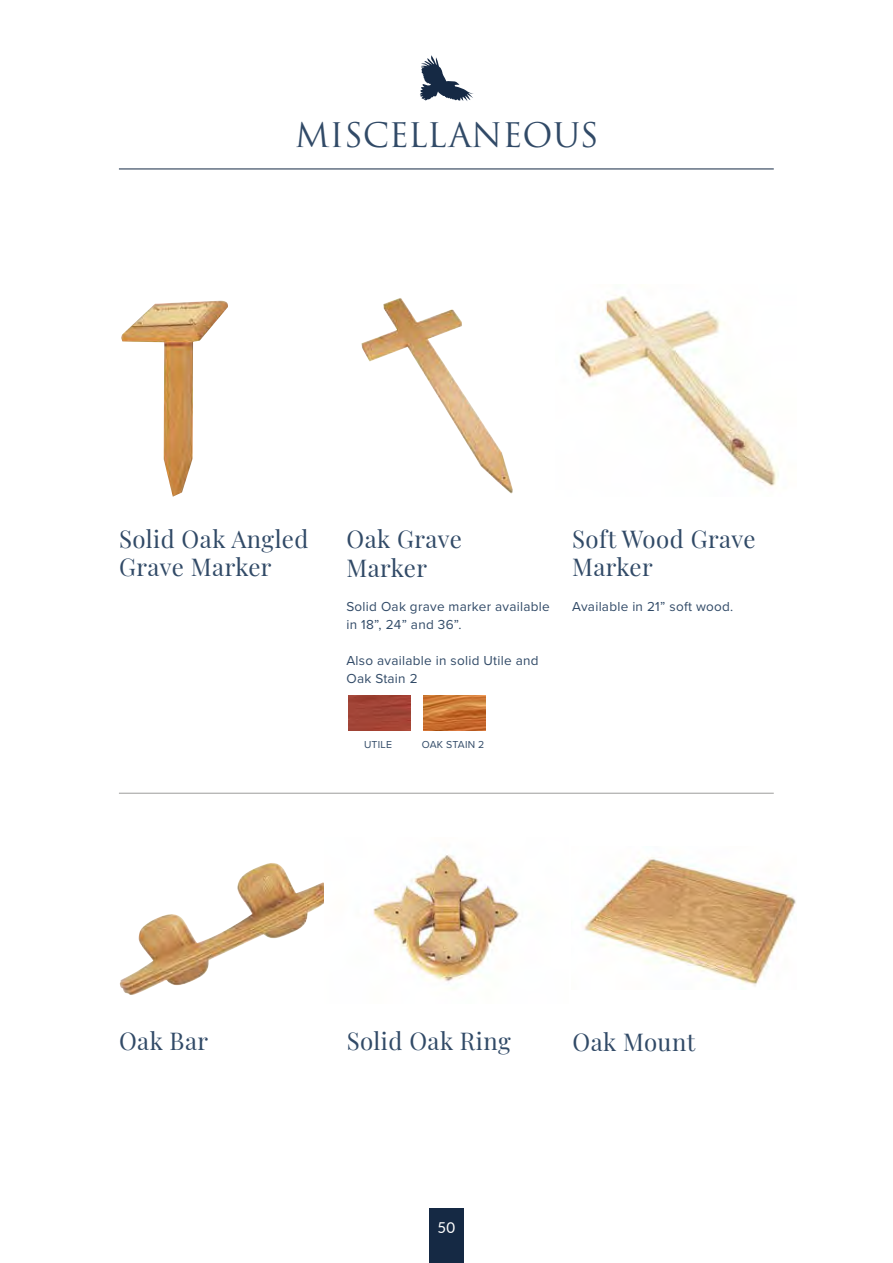
<style>
.page{position:relative;width:893px;height:1263px;background:#fff}
.page>*{position:absolute;margin:0;border:0;box-sizing:border-box;transform-origin:0 0}
.t1{font:33px "Trajan Pro 3";color:#314a67}
.t2{font:24px/28.5px "Playfair Display";letter-spacing:.02em;color:#314a67}
.t3{font:15px "Lato";color:#fff}
.t4{font:13.5px/18px "Proxima Nova";letter-spacing:.02em;color:#314a67}
.t5{font:10.5px "Proxima Nova";letter-spacing:.02em;color:#314a67}
</style>
<div class="page">
<div style="left:429px;top:1208px;width:35px;height:55px;background:#152944"></div>
<img style="left:121px;top:301px;width:107px;height:196px">
<img style="left:361px;top:298px;width:152px;height:195px">
<img style="left:575px;top:296px;width:204px;height:190px">
<img style="left:584px;top:857px;width:212px;height:129px">
<img style="left:120px;top:863px;width:204px;height:132px">
<img style="left:373px;top:854px;width:147px;height:135px">
<svg style="left:420px;top:55px;width:54px;height:46px"></svg>
<hr style="left:119px;top:169px;width:655px;height:1px;background:#152944">
<hr style="left:119px;top:793px;width:655px;height:1px;background:#9d9d9c">
<img style="left:348px;top:696px;width:63px;height:35px">
<img style="left:423px;top:696px;width:63px;height:35px">
<h1 class="t1" style="left:295px;top:113px;width:305px">MISCELLANEOUS</h1>
<h2 class="t2" style="left:119px;top:523px;width:191px">Solid Oak Angled<br>Grave Marker</h2>
<h2 class="t2" style="left:346px;top:523px;width:117px">Oak Grave<br>Marker</h2>
<p class="t4" style="left:346px;top:596px;width:205px">Solid Oak grave marker available in 18”, 24” and 36”.</p>
<p class="t4" style="left:346px;top:650px;width:194px">Also available in solid Utile and<br>Oak Stain 2</p>
<h2 class="t2" style="left:572px;top:523px;width:185px">Soft Wood Grave<br>Marker</h2>
<p class="t4" style="left:572px;top:596px;width:163px">Available in 21” soft wood.</p>
<p class="t5" style="left:364px;top:737px;width:30px">UTILE</p>
<p class="t5" style="left:422px;top:737px;width:64px">OAK STAIN 2</p>
<h2 class="t2" style="left:119px;top:1025px;width:91px">Oak Bar</h2>
<h2 class="t2" style="left:347px;top:1025px;width:165px">Solid Oak Ring</h2>
<h2 class="t2" style="left:572px;top:1025px;width:124px">Oak Mount</h2>
<p class="t3" style="left:438px;top:1216px;width:19px">50</p>
</div>
